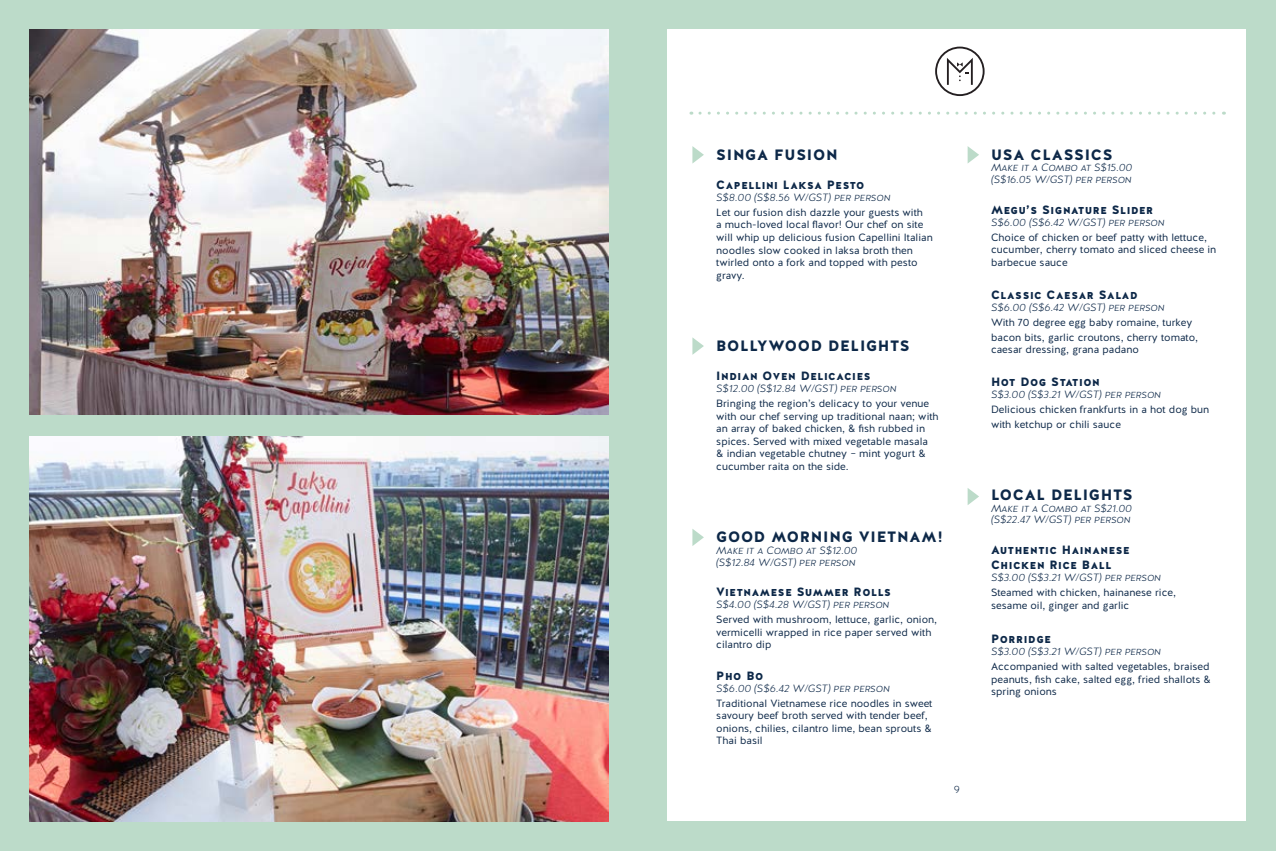
<style>
.page{position:relative;width:1276px;height:851px;background:#fff}
.page>*{position:absolute;margin:0;border:0;box-sizing:border-box;transform-origin:0 0}
.t1{font:15px "Halis GR S Black";letter-spacing:.05em;color:#0d2848}
.t2{font:12px/15px "Halis GR S Black";letter-spacing:.05em;color:#0d2848}
.t3{font:10.5px/12.6px "Halis GR";color:#0d2848}
.t4{font:italic 10.5px/11.7px "Halis GR Slight";color:#0d2848}
.t5{font:300 10.5px "Halis GR";color:#0e2848}
</style>
<div class="page">
<div style="left:0;top:0;width:1276px;height:850px;background:#bcdbc9"></div>
<div style="left:668px;top:30px;width:578px;height:791px;background:#fff"></div>
<svg style="left:692px;top:146px;width:12px;height:17px"></svg>
<svg style="left:692px;top:337px;width:12px;height:18px"></svg>
<svg style="left:692px;top:529px;width:12px;height:17px"></svg>
<svg style="left:967px;top:146px;width:12px;height:17px"></svg>
<svg style="left:967px;top:488px;width:12px;height:17px"></svg>
<svg style="left:700px;top:112px;width:524px;height:3px"></svg>
<img style="left:30px;top:30px;width:578px;height:385px">
<img style="left:30px;top:436px;width:578px;height:385px">
<svg style="left:935px;top:47px;width:49px;height:49px"></svg>
<h1 class="t1" style="left:716px;top:145px;width:123px">SINGA FUSION</h1>
<p class="t2" style="left:716px;top:178px;width:150px">Capellini Laksa Pesto</p>
<p class="t4" style="left:716px;top:192px;width:176px">S$8.00 (S$8.56 W/GST) per person</p>
<p class="t3" style="left:716px;top:206px;width:218px">Let our fusion dish dazzle your guests with<br>a much-loved local flavor! Our chef on site will whip up delicious fusion Capellini Italian noodles slow cooked in laksa broth then twirled onto a fork and topped with pesto gravy.</p>
<h1 class="t1" style="left:716px;top:336px;width:195px">BOLLYWOOD DELIGHTS</h1>
<p class="t2" style="left:716px;top:369px;width:156px">Indian Oven Delicacies</p>
<p class="t4" style="left:716px;top:383px;width:182px">S$12.00 (S$12.84 W/GST) per person</p>
<p class="t3" style="left:716px;top:397px;width:224px">Bringing the region’s delicacy to your venue with our chef serving up traditional naan; with an array of baked chicken, &amp; fish rubbed in spices. Served with mixed vegetable masala<br>&amp; indian vegetable chutney – mint yogurt &amp; cucumber raita on the side.</p>
<h1 class="t1" style="left:716px;top:527px;width:228px">GOOD MORNING VIETNAM!</h1>
<p class="t4" style="left:716px;top:544px;width:142px">Make it a Combo at S$12.00 (S$12.84 W/GST) per person</p>
<p class="t2" style="left:716px;top:585px;width:176px">Vietnamese Summer Rolls</p>
<p class="t4" style="left:716px;top:599px;width:174px">S$4.00 (S$4.28 W/GST) per person</p>
<p class="t3" style="left:716px;top:613px;width:222px">Served with mushroom, lettuce, garlic, onion, vermicelli wrapped in rice paper served with cilantro dip</p>
<p class="t2" style="left:716px;top:668px;width:49px">Pho Bo</p>
<p class="t4" style="left:716px;top:682px;width:175px">S$6.00 (S$6.42 W/GST) per person</p>
<p class="t3" style="left:716px;top:696px;width:218px">Traditional Vietnamese rice noodles in sweet savoury beef broth served with tender beef, onions, chilies, cilantro lime, bean sprouts &amp; Thai basil</p>
<p class="t5" style="left:954px;top:783px;width:8px">9</p>
<h1 class="t1" style="left:991px;top:145px;width:123px">USA CLASSICS</h1>
<p class="t4" style="left:991px;top:162px;width:143px">Make it a Combo at S$15.00 (S$16.05 W/GST) per person</p>
<p class="t2" style="left:991px;top:202px;width:164px">Megu’s Signature Slider</p>
<p class="t4" style="left:991px;top:216px;width:175px">S$6.00 (S$6.42 W/GST) per person</p>
<p class="t3" style="left:991px;top:231px;width:227px">Choice of chicken or beef patty with lettuce, cucumber, cherry tomato and sliced cheese in barbecue sauce</p>
<p class="t2" style="left:991px;top:287px;width:148px">Classic Caesar Salad</p>
<p class="t4" style="left:991px;top:301px;width:175px">S$6.00 (S$6.42 W/GST) per person</p>
<p class="t3" style="left:991px;top:315px;width:209px;line-height:15px">With 70 degree egg baby romaine, turkey bacon bits, garlic croutons, cherry tomato,</p>
<p class="t3" style="left:991px;top:343px;width:149px">caesar dressing, grana padano</p>
<p class="t2" style="left:991px;top:375px;width:110px">Hot Dog Station</p>
<p class="t4" style="left:991px;top:389px;width:171px">S$3.00 (S$3.21 W/GST) per person</p>
<p class="t3" style="left:991px;top:402px;width:220px;line-height:15px">Delicious chicken frankfurts in a hot dog bun with ketchup or chili sauce</p>
<h1 class="t1" style="left:991px;top:485px;width:143px">LOCAL DELIGHTS</h1>
<p class="t4" style="left:991px;top:502px;width:142px">Make it a Combo at S$21.00 (S$22.47 W/GST) per person</p>
<p class="t2" style="left:991px;top:543px;width:140px">Authentic Hainanese<br>Chicken Rice Ball</p>
<p class="t4" style="left:991px;top:572px;width:171px">S$3.00 (S$3.21 W/GST) per person</p>
<p class="t3" style="left:991px;top:586px;width:187px">Steamed with chicken, hainanese rice, sesame oil, ginger and garlic</p>
<p class="t2" style="left:991px;top:631px;width:62px">Porridge</p>
<p class="t4" style="left:991px;top:645px;width:171px">S$3.00 (S$3.21 W/GST) per person</p>
<p class="t3" style="left:991px;top:660px;width:221px;text-align:justify">Accompanied with salted vegetables, braised peanuts, fish cake, salted egg, fried shallots &amp; spring onions</p>
</div>
